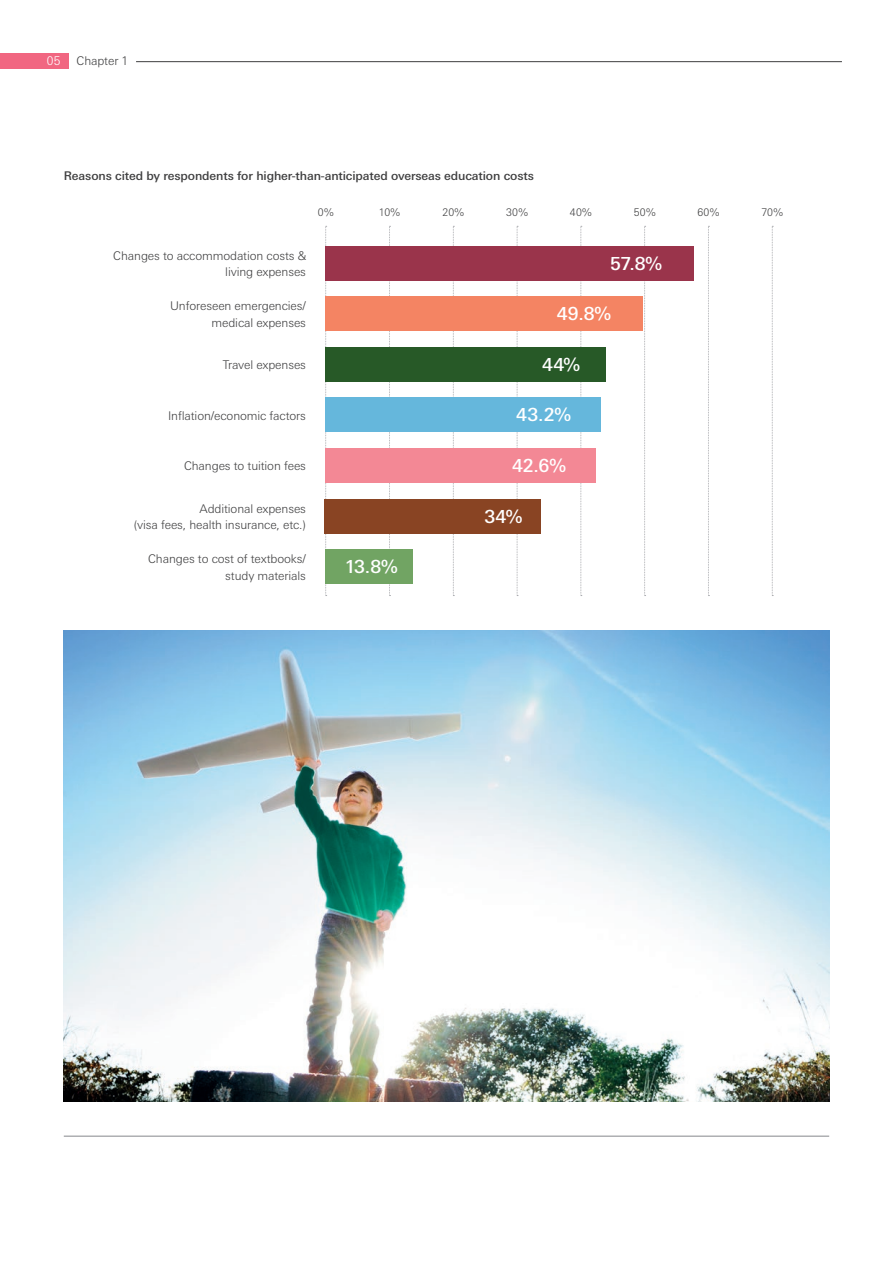
<style>
.page{position:relative;width:893px;height:1263px;background:#fff}
.page>*{position:absolute;margin:0;border:0;box-sizing:border-box;transform-origin:0 0}
.t1{font:500 18px "Univers Nextfor HSBC";letter-spacing:.01em;color:#fff}
.t2{font:300 12px/16.5px "Univers Nextfor HSBC";letter-spacing:-.01em;color:#3e3e3f;text-align:right}
.t3{font:500 12px "Univers Nextfor HSBC";letter-spacing:-.01em;color:#3e3e3f}
.t4{font:300 12px "Univers Nextfor HSBC";color:#fff}
.t5{font:300 10.5px "Univers Nextfor HSBC";letter-spacing:.025em;color:#3e3e3f}
</style>
<div class="page">
<svg style="left:325px;top:226px;width:2px;height:370px"></svg>
<svg style="left:389px;top:226px;width:1px;height:370px"></svg>
<svg style="left:453px;top:226px;width:1px;height:370px"></svg>
<svg style="left:517px;top:226px;width:1px;height:370px"></svg>
<svg style="left:580px;top:226px;width:2px;height:370px"></svg>
<svg style="left:644px;top:226px;width:2px;height:370px"></svg>
<svg style="left:708px;top:226px;width:1px;height:370px"></svg>
<svg style="left:772px;top:226px;width:1px;height:370px"></svg>
<div style="left:325px;top:398px;width:275px;height:34px;background:#65b7dc"></div>
<div style="left:325px;top:448px;width:271px;height:34px;background:#f38895"></div>
<div style="left:325px;top:499px;width:216px;height:34px;background:#894423"></div>
<div style="left:325px;top:550px;width:88px;height:34px;background:#71a463"></div>
<div style="left:325px;top:347px;width:280px;height:34px;background:#275927"></div>
<div style="left:325px;top:297px;width:317px;height:34px;background:#f48463"></div>
<div style="left:325px;top:246px;width:368px;height:34px;background:#9a344b"></div>
<img style="left:64px;top:630px;width:765px;height:471px">
<div style="left:0;top:53px;width:68px;height:16px;background:#f16681"></div>
<hr style="left:64px;top:1135px;width:765px;height:2px;background:#939598">
<hr style="left:136px;top:61px;width:706px;height:1px;background:#3e3e3f">
<p class="t4" style="left:47px;top:53px;width:15px">05</p>
<p class="t2" style="left:77px;top:52px;width:53px">Chapter 1</p>
<p class="t3" style="left:64px;top:168px;width:472px">Reasons cited by respondents for higher-than-anticipated overseas education costs</p>
<p class="t5" style="left:318px;top:205px;width:17px">0%</p>
<p class="t5" style="left:379px;top:205px;width:23px">10%</p>
<p class="t5" style="left:442px;top:205px;width:23px">20%</p>
<p class="t5" style="left:506px;top:205px;width:23px">30%</p>
<p class="t5" style="left:570px;top:205px;width:24px">40%</p>
<p class="t5" style="left:634px;top:205px;width:23px">50%</p>
<p class="t5" style="left:697px;top:205px;width:23px">60%</p>
<p class="t5" style="left:761px;top:205px;width:23px">70%</p>
<p class="t2" style="left:113px;top:246px;width:194px">Changes to accommodation costs &amp; living expenses</p>
<p class="t2" style="left:170px;top:297px;width:137px">Unforeseen emergencies/ medical expenses</p>
<p class="t2" style="left:223px;top:356px;width:85px">Travel expenses</p>
<p class="t2" style="left:168px;top:406px;width:139px">Inflation/economic factors</p>
<p class="t2" style="left:184px;top:457px;width:123px">Changes to tuition fees</p>
<p class="t2" style="left:134px;top:499px;width:174px">Additional expenses<br>(visa fees, health insurance, etc.)</p>
<p class="t2" style="left:148px;top:550px;width:159px">Changes to cost of textbooks/ study materials</p>
<h1 class="t1" style="left:344px;top:554px;width:55px">13.8%</h1>
<h1 class="t1" style="left:610px;top:250px;width:54px">57.8%</h1>
<h1 class="t1" style="left:557px;top:301px;width:56px">49.8%</h1>
<h1 class="t1" style="left:542px;top:351px;width:40px">44%</h1>
<h1 class="t1" style="left:516px;top:402px;width:56px">43.2%</h1>
<h1 class="t1" style="left:512px;top:453px;width:55px">42.6%</h1>
<h1 class="t1" style="left:484px;top:503px;width:39px">34%</h1>
</div>
